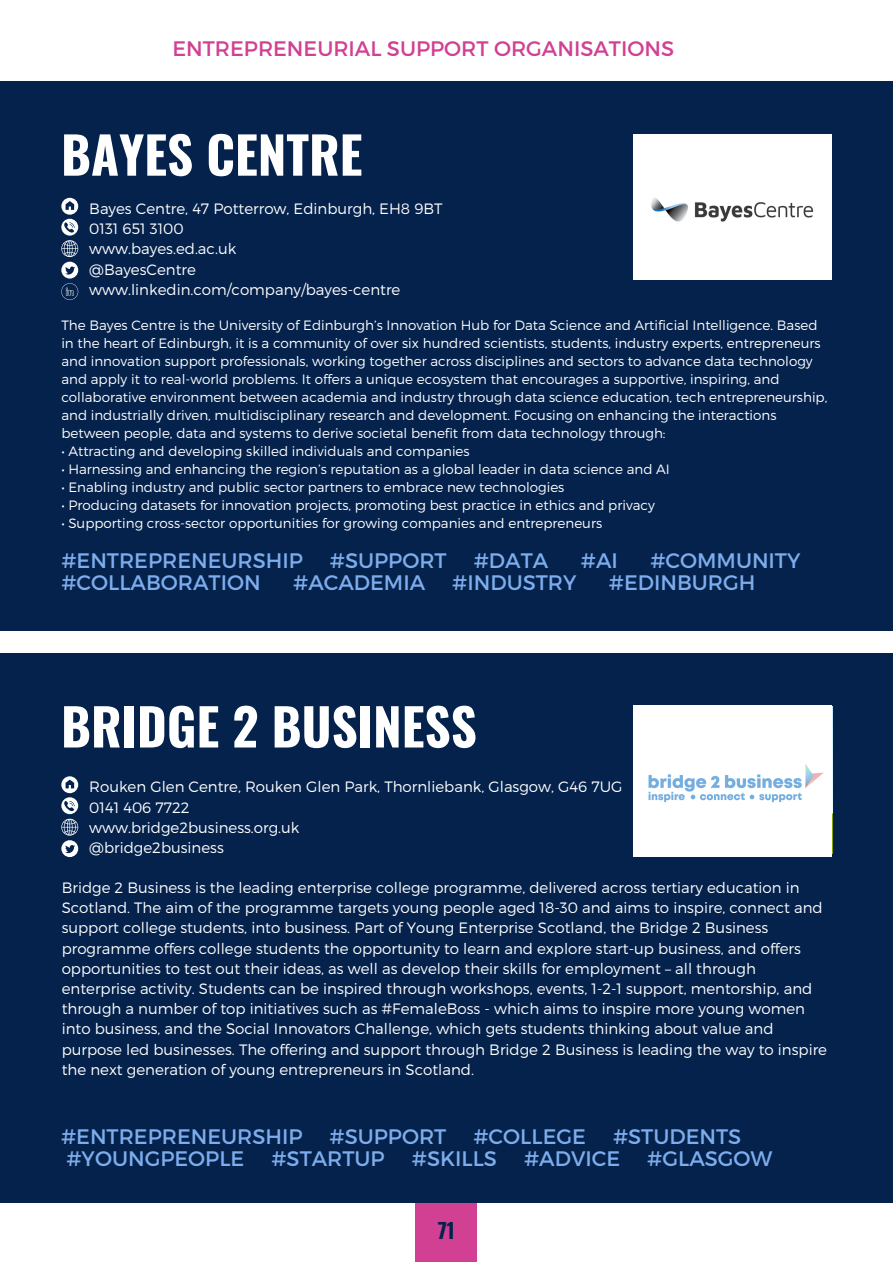
<style>
.page{position:relative;width:893px;height:1264px;background:#fff}
.page>*{position:absolute;margin:0;border:0;box-sizing:border-box;transform-origin:0 0}
.t1{font:700 51px "Oswald";color:#fff}
.t2{font:21px "Montserrat";color:#7eaded}
.t3{font:21px "Montserrat";color:#d14093}
.t4{font:700 21px "Oswald";color:#04224c}
.t5{font:300 15px/20.2px "Montserrat";color:#fff}
.t6{font:300 13.5px/18px "Montserrat";color:#fff}
</style>
<div class="page">
<div style="left:0;top:81px;width:892px;height:549px;background:#04224c"></div>
<div style="left:415px;top:1200px;width:62px;height:62px;background:#d14093"></div>
<div style="left:0;top:652px;width:892px;height:550px;background:#04224c"></div>
<svg style="left:61px;top:198px;width:17px;height:102px"></svg>
<div style="left:633px;top:135px;width:199px;height:145px;background:#fff"></div>
<img style="left:651px;top:198px;width:163px;height:24px">
<div style="left:633px;top:705px;width:199px;height:152px;background:#fff"></div>
<img style="left:648px;top:764px;width:176px;height:39px">
<svg style="left:61px;top:776px;width:17px;height:81px"></svg>
<p class="t3" style="left:172px;top:35px;width:503px">ENTREPRENEURIAL SUPPORT ORGANISATIONS</p>
<p class="t1" style="left:61px;top:115px;width:303px">BAYES CENTRE</p>
<p class="t5" style="left:89px;top:198px;width:355px">Bayes Centre, 47 Potterrow, Edinburgh, EH8 9BT</p>
<p class="t5" style="left:89px;top:218px;width:96px">0131 651 3100</p>
<p class="t5" style="left:89px;top:238px;width:148px">www.bayes.ed.ac.uk</p>
<p class="t5" style="left:89px;top:258px;width:108px">@BayesCentre</p>
<p class="t5" style="left:89px;top:278px;width:313px">www.linkedin.com/company/bayes-centre</p>
<p class="t6" style="left:61px;top:315px;width:767px">The Bayes Centre is the University of Edinburgh’s Innovation Hub for Data Science and Artificial Intelligence. Based in the heart of Edinburgh, it is a community of over six hundred scientists, students, industry experts, entrepreneurs and innovation support professionals, working together across disciplines and sectors to advance data technology and apply it to real-world problems. It offers a unique ecosystem that encourages a supportive, inspiring, and collaborative environment between academia and industry through data science education, tech entrepreneurship, and industrially driven, multidisciplinary research and development. Focusing on enhancing the interactions between people, data and systems to derive societal benefit from data technology through:</p>
<p class="t6" style="left:61px;top:441px;width:410px">• Attracting and developing skilled individuals and companies</p>
<p class="t6" style="left:61px;top:459px;width:610px">• Harnessing and enhancing the region’s reputation as a global leader in data science and AI</p>
<p class="t6" style="left:61px;top:477px;width:504px">• Enabling industry and public sector partners to embrace new technologies</p>
<p class="t6" style="left:61px;top:495px;width:595px">• Producing datasets for innovation projects, promoting best practice in ethics and privacy</p>
<p class="t6" style="left:61px;top:513px;width:542px">• Supporting cross-sector opportunities for growing companies and entrepreneurs</p>
<p class="t2" style="left:61px;top:546px;width:243px">#ENTREPRENEURSHIP</p>
<p class="t2" style="left:330px;top:546px;width:118px">#SUPPORT</p>
<p class="t2" style="left:473px;top:546px;width:76px">#DATA</p>
<p class="t2" style="left:580px;top:546px;width:39px">#AI</p>
<p class="t2" style="left:650px;top:546px;width:152px">#COMMUNITY</p>
<p class="t2" style="left:61px;top:569px;width:201px">#COLLABORATION</p>
<p class="t2" style="left:293px;top:569px;width:133px">#ACADEMIA</p>
<p class="t2" style="left:452px;top:569px;width:126px">#INDUSTRY</p>
<p class="t2" style="left:609px;top:569px;width:148px">#EDINBURGH</p>
<p class="t1" style="left:61px;top:686px;width:417px">BRIDGE 2 BUSINESS</p>
<p class="t5" style="left:89px;top:776px;width:534px">Rouken Glen Centre, Rouken Glen Park, Thornliebank, Glasgow, G46 7UG</p>
<p class="t5" style="left:89px;top:796px;width:102px">0141 406 7722</p>
<p class="t5" style="left:89px;top:816px;width:212px">www.bridge2business.org.uk</p>
<p class="t5" style="left:89px;top:836px;width:136px">@bridge2business</p>
<p class="t5" style="left:62px;top:876px;width:766px">Bridge 2 Business is the leading enterprise college programme, delivered across tertiary education in Scotland. The aim of the programme targets young people aged 18-30 and aims to inspire, connect and support college students, into business. Part of Young Enterprise Scotland, the Bridge 2 Business programme offers college students the opportunity to learn and explore start-up business, and offers opportunities to test out their ideas, as well as develop their skills for employment – all through enterprise activity. Students can be inspired through workshops, events, 1-2-1 support, mentorship, and through a number of top initiatives such as #FemaleBoss - which aims to inspire more young women into business, and the Social Innovators Challenge, which gets students thinking about value and purpose led businesses. The offering and support through Bridge 2 Business is leading the way to inspire the next generation of young entrepreneurs in Scotland.</p>
<p class="t2" style="left:61px;top:1122px;width:243px">#ENTREPRENEURSHIP</p>
<p class="t2" style="left:329px;top:1122px;width:118px">#SUPPORT</p>
<p class="t2" style="left:473px;top:1122px;width:114px">#COLLEGE</p>
<p class="t2" style="left:613px;top:1122px;width:130px">#STUDENTS</p>
<p class="t2" style="left:66px;top:1145px;width:179px">#YOUNGPEOPLE</p>
<p class="t2" style="left:271px;top:1145px;width:115px">#STARTUP</p>
<p class="t2" style="left:412px;top:1145px;width:87px">#SKILLS</p>
<p class="t2" style="left:524px;top:1145px;width:98px">#ADVICE</p>
<p class="t2" style="left:647px;top:1145px;width:127px">#GLASGOW</p>
<p class="t4" style="left:437px;top:1214px;width:19px">71</p>
</div>
